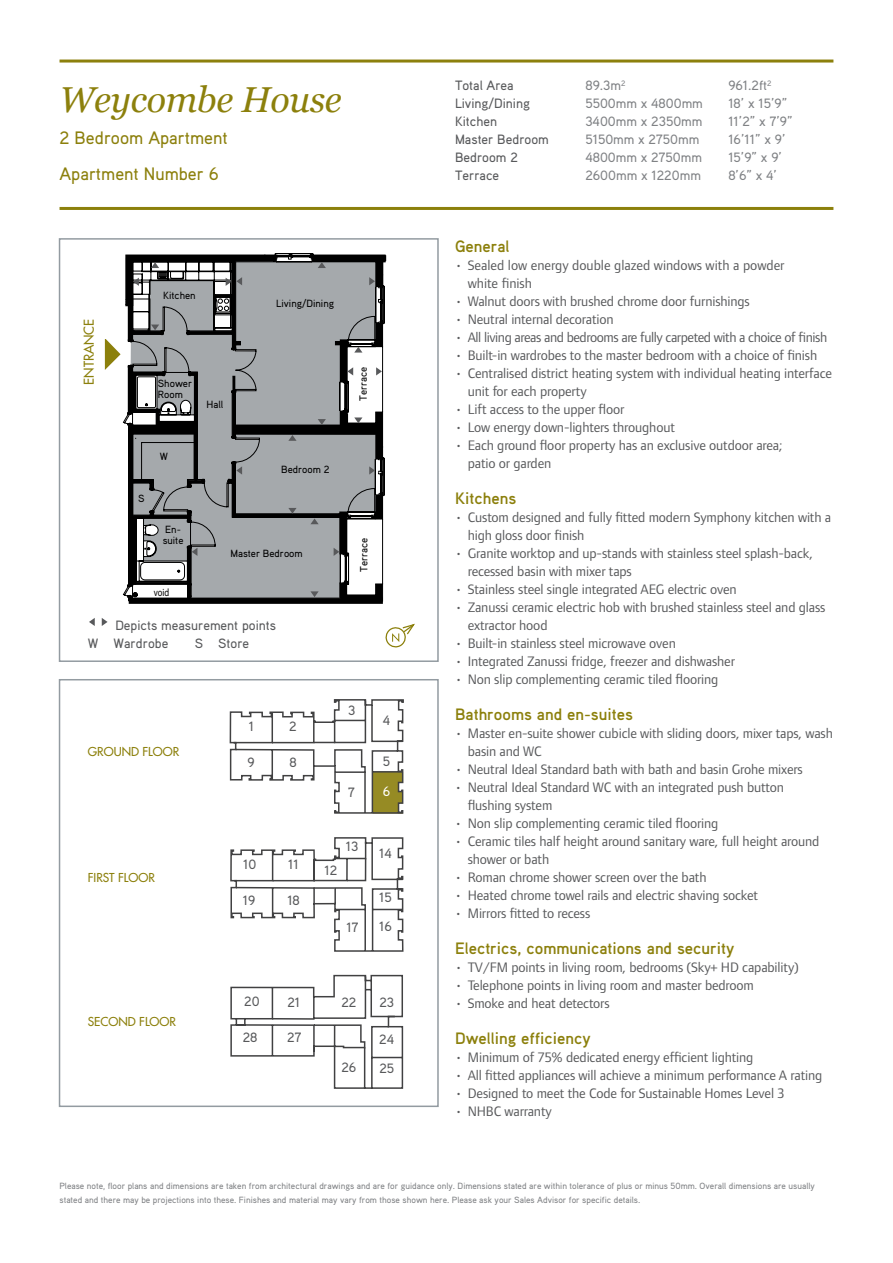
<style>
.page{position:relative;width:893px;height:1263px;background:#fff}
.page>*{position:absolute;margin:0;border:0;box-sizing:border-box;transform-origin:0 0}
.t1{font:italic 36px "Georgia";letter-spacing:-.01em;color:#8c800c}
.t2{font:500 18px/36px "Aaux Pro";color:#8c800c}
.t3{font:700 16.5px "Aaux Pro";color:#8c800c}
.t4{font:14.25px/18px "Foundry Form Sans";letter-spacing:-.01em;color:#58595b}
.t5{font:14.25px "Foundry Form Sans";letter-spacing:-.03em;color:#58595b}
.t6{font:500 13.5px/18px "Aaux Pro";color:#58595b}
.t7{font:500 13.5px/18px "Aaux Pro";color:#808285}
.t8{font:500 13.5px "Aaux Pro";color:#fff}
.t9{font:13.2px "Futura";color:#8c800c}
.t10{font:12px "Futura";color:#8c800c}
.t11{font:10.65px "Myriad Pro";color:#000;scale:.8 1}
.t12{font:500 10.35px/10.4px "Aaux Pro";color:#000}
.t13{font:500 9px/13.5px "Aaux Pro";color:#808285}
</style>
<div class="page">
<svg style="left:105px;top:253px;width:281px;height:349px"></svg>
<div style="left:59px;top:238px;width:380px;height:424px;border:2px solid #939ba1"></div>
<div style="left:59px;top:679px;width:380px;height:428px;border:2px solid #939ba1"></div>
<hr style="left:60px;top:207px;width:773px;height:3px;background:#8c800c">
<hr style="left:60px;top:60px;width:773px;height:3px;background:#8c800c">
<svg style="left:230px;top:974px;width:174px;height:115px"></svg>
<svg style="left:229px;top:699px;width:175px;height:115px"></svg>
<svg style="left:385px;top:623px;width:30px;height:25px"></svg>
<svg style="left:89px;top:618px;width:6px;height:8px"></svg>
<svg style="left:102px;top:618px;width:6px;height:8px"></svg>
<svg style="left:230px;top:837px;width:174px;height:115px"></svg>
<hr style="left:313px;top:887px;width:22px;height:2px;background:#414142">
<h1 class="t1" style="left:60px;top:79px;width:284px">Weycombe House</h1>
<p class="t2" style="left:60px;top:119px;width:170px">2 Bedroom Apartment<br>Apartment Number 6</p>
<p class="t9" style="left:80px;top:385px;width:67px;rotate:-90deg">ENTRANCE</p>
<p class="t12" style="left:163px;top:290px;width:34px">Kitchen</p>
<p class="t12" style="left:276px;top:298px;width:59px">Living/Dining</p>
<p class="t12" style="left:158px;top:378px;width:36px">Shower<br>Room</p>
<p class="t12" style="left:206px;top:399px;width:18px">Hall</p>
<p class="t12" style="left:138px;top:493px;width:8px">S</p>
<p class="t12" style="left:160px;top:451px;width:10px">W</p>
<p class="t12" style="left:163px;top:524px;width:22px">En&shy;suite</p>
<p class="t11" style="left:154px;top:586px;width:21px">void</p>
<p class="t12" style="left:281px;top:464px;width:50px">Bedroom 2</p>
<p class="t12" style="left:230px;top:548px;width:74px">Master Bedroom</p>
<p class="t6" style="left:88px;top:616px;width:190px;text-indent:27px">Depicts measurement points<br>W Wardrobe</p>
<p class="t6" style="left:195px;top:634px;width:56px">S Store</p>
<p class="t12" style="left:358px;top:401px;width:36px;rotate:-90deg">Terrace</p>
<p class="t12" style="left:358px;top:572px;width:36px;rotate:-90deg">Terrace</p>
<p class="t10" style="left:88px;top:744px;width:93px">GROUND FLOOR</p>
<p class="t10" style="left:88px;top:870px;width:69px">FIRST F LOOR</p>
<p class="t6" style="left:289px;top:717px;width:9px">2</p>
<p class="t6" style="left:249px;top:717px;width:7px">1</p>
<p class="t6" style="left:248px;top:752px;width:9px">9</p>
<p class="t6" style="left:290px;top:752px;width:9px">8</p>
<p class="t6" style="left:243px;top:855px;width:15px">10</p>
<p class="t6" style="left:243px;top:891px;width:14px">19</p>
<p class="t6" style="left:287px;top:891px;width:14px">18</p>
<p class="t6" style="left:288px;top:855px;width:12px">11</p>
<p class="t6" style="left:348px;top:700px;width:9px">3</p>
<p class="t6" style="left:383px;top:711px;width:9px">4</p>
<p class="t6" style="left:383px;top:752px;width:9px">5</p>
<p class="t6" style="left:348px;top:783px;width:8px">7</p>
<p class="t8" style="left:383px;top:783px;width:9px">6</p>
<p class="t6" style="left:324px;top:861px;width:14px">12</p>
<p class="t6" style="left:346px;top:837px;width:14px">13</p>
<p class="t6" style="left:379px;top:843px;width:14px">14</p>
<p class="t6" style="left:379px;top:888px;width:14px">15</p>
<p class="t6" style="left:347px;top:918px;width:14px">17</p>
<p class="t6" style="left:379px;top:917px;width:14px">16</p>
<p class="t10" style="left:88px;top:1014px;width:90px">SECOND F LOOR</p>
<p class="t6" style="left:244px;top:992px;width:17px">20</p>
<p class="t6" style="left:243px;top:1028px;width:16px">28</p>
<p class="t6" style="left:287px;top:1028px;width:16px">27</p>
<p class="t6" style="left:287px;top:993px;width:14px">21</p>
<p class="t6" style="left:379px;top:993px;width:16px">23</p>
<p class="t6" style="left:379px;top:1030px;width:16px">24</p>
<p class="t6" style="left:341px;top:1058px;width:16px">26</p>
<p class="t6" style="left:379px;top:1059px;width:16px">25</p>
<p class="t6" style="left:341px;top:993px;width:17px">22</p>
<p class="t6" style="left:455px;top:76px;width:95px">Total Area<br>Living/Dining<br>Kitchen<br>Master Bedroom<br>Bedroom 2<br>Terrace</p>
<p class="t7" style="left:585px;top:76px;width:119px">89.3m<sup>2<br></sup>5500mm x 4800mm<br>3400mm x 2350mm<br>5150mm x 2750mm<br>4800mm x 2750mm<br>2600mm x 1220mm</p>
<p class="t7" style="left:728px;top:76px;width:66px">961.2ft<sup>2<br></sup>18’ x 15’9”<br>11’2” x 7’9”<br>16’11” x 9’<br>15’9” x 9’<br>8’6” x 4’</p>
<p class="t3" style="left:455px;top:236px;width:56px">General</p>
<p class="t4" style="left:468px;top:256px;width:318px;text-indent:-13px">• Sealed low energy double glazed windows with a powder white finish</p>
<p class="t4" style="left:455px;top:292px;width:296px">• Walnut doors with brushed chrome door furnishings</p>
<p class="t4" style="left:455px;top:310px;width:160px">• Neutral internal decoration</p>
<p class="t5" style="left:455px;top:329px;width:374px">• All living areas and bedrooms are fully carpeted with a choice of finish</p>
<p class="t4" style="left:455px;top:346px;width:364px">• Built-in wardrobes to the master bedroom with a choice of finish</p>
<p class="t4" style="left:468px;top:364px;width:366px;text-indent:-13px">• Centralised district heating system with individual heating interface unit for each property</p>
<p class="t4" style="left:455px;top:400px;width:171px">• Lift access to the upper floor</p>
<p class="t4" style="left:455px;top:418px;width:221px">• Low energy down-lighters throughout</p>
<p class="t4" style="left:468px;top:436px;width:316px;text-indent:-13px">• Each ground floor property has an exclusive outdoor area; patio or garden</p>
<p class="t3" style="left:455px;top:488px;width:63px">Kitchens</p>
<p class="t4" style="left:468px;top:508px;width:365px;text-indent:-13px">• Custom designed and fully fitted modern Symphony kitchen with a high gloss door finish</p>
<p class="t4" style="left:468px;top:544px;width:347px;text-indent:-13px">• Granite worktop and up-stands with stainless steel splash-back, recessed basin with mixer taps</p>
<p class="t4" style="left:455px;top:580px;width:283px">• Stainless steel single integrated AEG electric oven</p>
<p class="t4" style="left:468px;top:598px;width:359px;text-indent:-13px">• Zanussi ceramic electric hob with brushed stainless steel and glass extractor hood</p>
<p class="t4" style="left:455px;top:634px;width:222px">• Built-in stainless steel microwave oven</p>
<p class="t4" style="left:455px;top:652px;width:281px">• Integrated Zanussi fridge, freezer and dishwasher</p>
<p class="t4" style="left:455px;top:670px;width:265px">• Non slip complementing ceramic tiled flooring</p>
<p class="t3" style="left:455px;top:704px;width:180px">Bathrooms and en-suites</p>
<p class="t4" style="left:468px;top:724px;width:367px;text-indent:-13px">• Master en-suite shower cubicle with sliding doors, mixer taps, wash basin and WC</p>
<p class="t4" style="left:455px;top:760px;width:349px">• Neutral Ideal Standard bath with bath and basin Grohe mixers</p>
<p class="t4" style="left:468px;top:778px;width:318px;text-indent:-13px">• Neutral Ideal Standard WC with an integrated push button flushing system</p>
<p class="t4" style="left:455px;top:814px;width:265px">• Non slip complementing ceramic tiled flooring</p>
<p class="t4" style="left:468px;top:832px;width:353px;text-indent:-13px">• Ceramic tiles half height around sanitary ware, full height around shower or bath</p>
<p class="t4" style="left:455px;top:868px;width:253px">• Roman chrome shower screen over the bath</p>
<p class="t4" style="left:455px;top:886px;width:305px">• Heated chrome towel rails and electric shaving socket</p>
<p class="t4" style="left:455px;top:904px;width:137px">• Mirrors fitted to recess</p>
<p class="t3" style="left:455px;top:938px;width:281px">Electrics, communications and security</p>
<p class="t4" style="left:455px;top:958px;width:345px">• TV/FM points in living room, bedrooms (Sky+ HD capability)</p>
<p class="t4" style="left:455px;top:976px;width:300px">• Telephone points in living room and master bedroom</p>
<p class="t4" style="left:455px;top:994px;width:156px">• Smoke and heat detectors</p>
<p class="t3" style="left:455px;top:1028px;width:137px">Dwelling efficiency</p>
<p class="t4" style="left:455px;top:1048px;width:300px">• Minimum of 75% dedicated energy efficient lighting</p>
<p class="t4" style="left:455px;top:1066px;width:369px">• All fitted appliances will achieve a minimum performance A rating</p>
<p class="t4" style="left:455px;top:1084px;width:331px">• Designed to meet the Code for Sustainable Homes Level 3</p>
<p class="t4" style="left:455px;top:1102px;width:98px">• NHBC warranty</p>
<p class="t13" style="left:60px;top:1179px;width:757px">Please note, floor plans and dimensions are taken from architectural drawings and are for guidance only. Dimensions stated are within tolerance of plus or minus 50mm. Overall dimensions are usually stated and there may be projections into these. Finishes and material may vary from those shown here. Please ask your Sales Advisor for specific details.</p>
</div>
